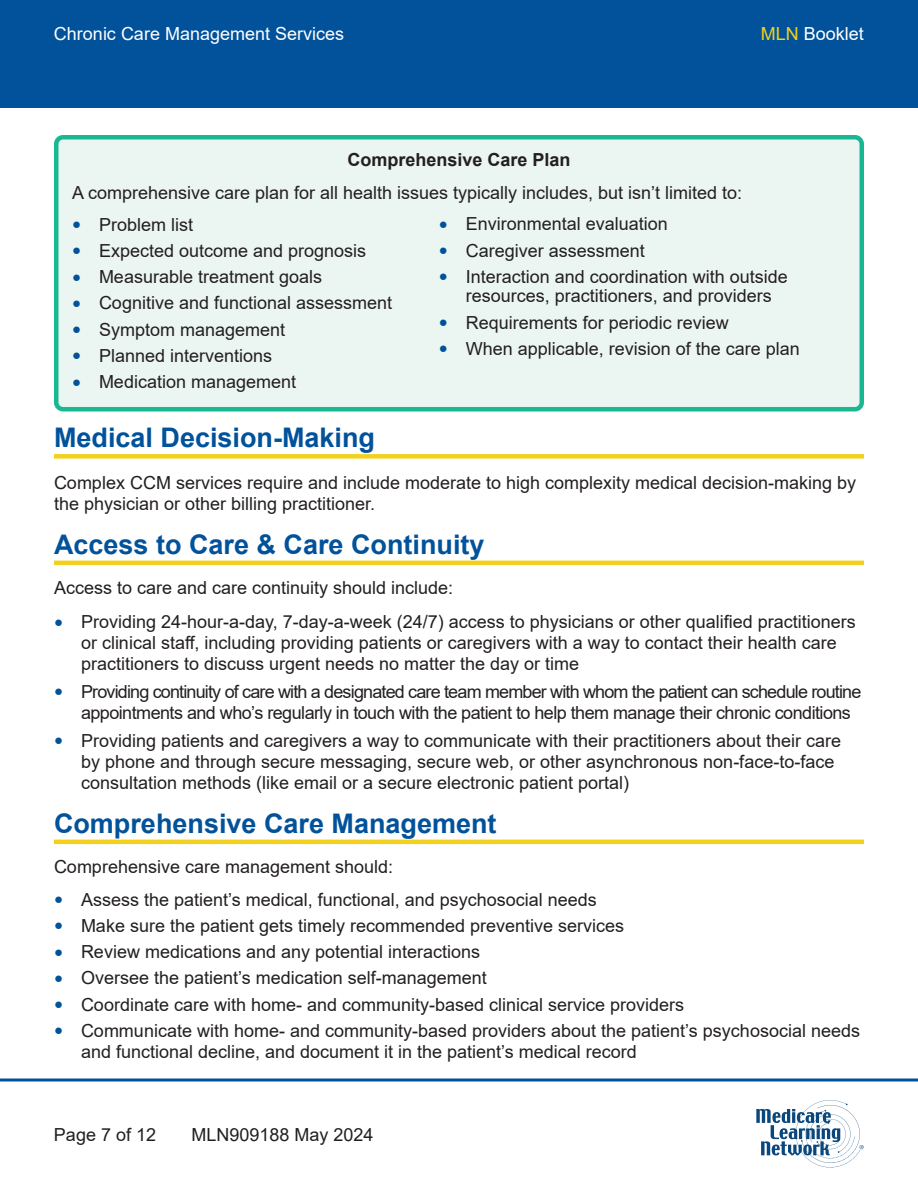
<style>
.page{position:relative;width:918px;height:1188px;background:#fff}
.page>*{position:absolute;margin:0;border:0;box-sizing:border-box;transform-origin:0 0}
.t1{font:700 27px "Arial";color:#01529b}
.t2{font:18px/21px "Arial";color:#231f20}
.t3{font:18px/21px "Arial";letter-spacing:-.045em;color:#231f20}
.t4{font:18px "Arial";color:#fff}
.t5{font:700 18px "Arial";color:#231f20}
.s1{color:#f2d01b}
.s2{font-size:15px;color:#01529b}
</style>
<div class="page">
<div style="left:56px;top:137px;width:806px;height:272px;background:#ebf5f1;border-radius:7px"></div>
<div style="left:0;top:0;width:918px;height:108px;background:#01529b"></div>
<svg style="left:0;top:1078px;width:918px;height:4px;background:#407db3"></svg>
<div style="left:54px;top:454px;width:810px;height:5px;background:#f2d01b"></div>
<hr style="left:54px;top:561px;width:810px;height:4px;background:#f2d01b">
<hr style="left:54px;top:840px;width:810px;height:4px;background:#f2d01b">
<div style="left:54px;top:135px;width:810px;height:276px;border:4px solid #1ab892;border-radius:7px"></div>
<svg style="left:756px;top:1100px;width:108px;height:67px"></svg>
<p class="t4" style="left:54px;top:21px;width:292px">Chronic Care Management Services</p>
<p class="t4" style="left:761px;top:21px;width:105px"><span class="s1">MLN</span> Booklet</p>
<p class="t5" style="left:347px;top:147px;width:225px">Comprehensive Care Plan</p>
<p class="t2" style="left:72px;top:182px;width:672px">A comprehensive care plan for all health issues typically includes, but isn’t limited to:</p>
<p class="t2" style="left:72px;top:214px;width:123px"><span class="s2">●</span> Problem list</p>
<p class="t2" style="left:72px;top:240px;width:296px"><span class="s2">●</span> Expected outcome and prognosis</p>
<p class="t2" style="left:72px;top:266px;width:252px"><span class="s2">●</span> Measurable treatment goals</p>
<p class="t2" style="left:72px;top:292px;width:322px"><span class="s2">●</span> Cognitive and functional assessment</p>
<p class="t2" style="left:72px;top:319px;width:215px"><span class="s2">●</span> Symptom management</p>
<p class="t2" style="left:72px;top:345px;width:202px"><span class="s2">●</span> Planned interventions</p>
<p class="t2" style="left:72px;top:371px;width:226px"><span class="s2">●</span> Medication management</p>
<p class="t2" style="left:439px;top:214px;width:231px"><span class="s2">●</span> Environmental evaluation</p>
<p class="t2" style="left:439px;top:240px;width:208px"><span class="s2">●</span> Caregiver assessment</p>
<p class="t2" style="left:466px;top:267px;width:324px;line-height:19.5px;text-indent:-27px"><span class="s2">●</span> Interaction and coordination with outside resources, practitioners, and providers</p>
<p class="t2" style="left:439px;top:312px;width:292px"><span class="s2">●</span> Requirements for periodic review</p>
<p class="t2" style="left:439px;top:338px;width:363px"><span class="s2">●</span> When applicable, revision of the care plan</p>
<h2 class="t1" style="left:54px;top:419px;width:323px">Medical Decision-Making</h2>
<p class="t2" style="left:54px;top:472px;width:804px">Complex CCM services require and include moderate to high complexity medical decision-making by the physician or other billing practitioner.</p>
<h2 class="t1" style="left:54px;top:525px;width:432px">Access to Care &amp; Care Continuity</h2>
<p class="t2" style="left:54px;top:577px;width:401px">Access to care and care continuity should include:</p>
<p class="t2" style="left:81px;top:611px;width:776px;text-indent:-27px"><span class="s2">●</span> Providing 24-hour-a-day, 7-day-a-week (24/7) access to physicians or other qualified practitioners or clinical staff, including providing patients or caregivers with a way to contact their health care practitioners to discuss urgent needs no matter the day or time</p>
<p class="t3" style="left:81px;top:681px;width:782px;text-indent:-27px"><span class="s2">●</span> Providing continuity of care with a designated care team member with whom the patient can schedule routine appointments and who’s regularly in touch with the patient to help them manage their chronic conditions</p>
<p class="t2" style="left:81px;top:730px;width:762px;text-indent:-27px"><span class="s2">●</span> Providing patients and caregivers a way to communicate with their practitioners about their care by phone and through secure messaging, secure web, or other asynchronous non-face-to-face consultation methods (like email or a secure electronic patient portal)</p>
<h2 class="t1" style="left:54px;top:804px;width:444px">Comprehensive Care Management</h2>
<p class="t2" style="left:54px;top:856px;width:341px">Comprehensive care management should:</p>
<p class="t2" style="left:54px;top:889px;width:544px"><span class="s2">●</span> Assess the patient’s medical, functional, and psychosocial needs</p>
<p class="t2" style="left:54px;top:915px;width:572px"><span class="s2">●</span> Make sure the patient gets timely recommended preventive services</p>
<p class="t2" style="left:54px;top:941px;width:428px"><span class="s2">●</span> Review medications and any potential interactions</p>
<p class="t2" style="left:54px;top:967px;width:434px"><span class="s2">●</span> Oversee the patient’s medication self-management</p>
<p class="t2" style="left:54px;top:994px;width:632px"><span class="s2">●</span> Coordinate care with home- and community-based clinical service providers</p>
<p class="t2" style="left:81px;top:1020px;width:781px;text-indent:-27px"><span class="s2">●</span> Communicate with home- and community-based providers about the patient’s psychosocial needs and functional decline, and document it in the patient’s medical record</p>
<p class="t2" style="left:54px;top:1124px;width:104px">Page 7 of 12</p>
<p class="t2" style="left:192px;top:1124px;width:184px">MLN909188 May 2024</p>
</div>
